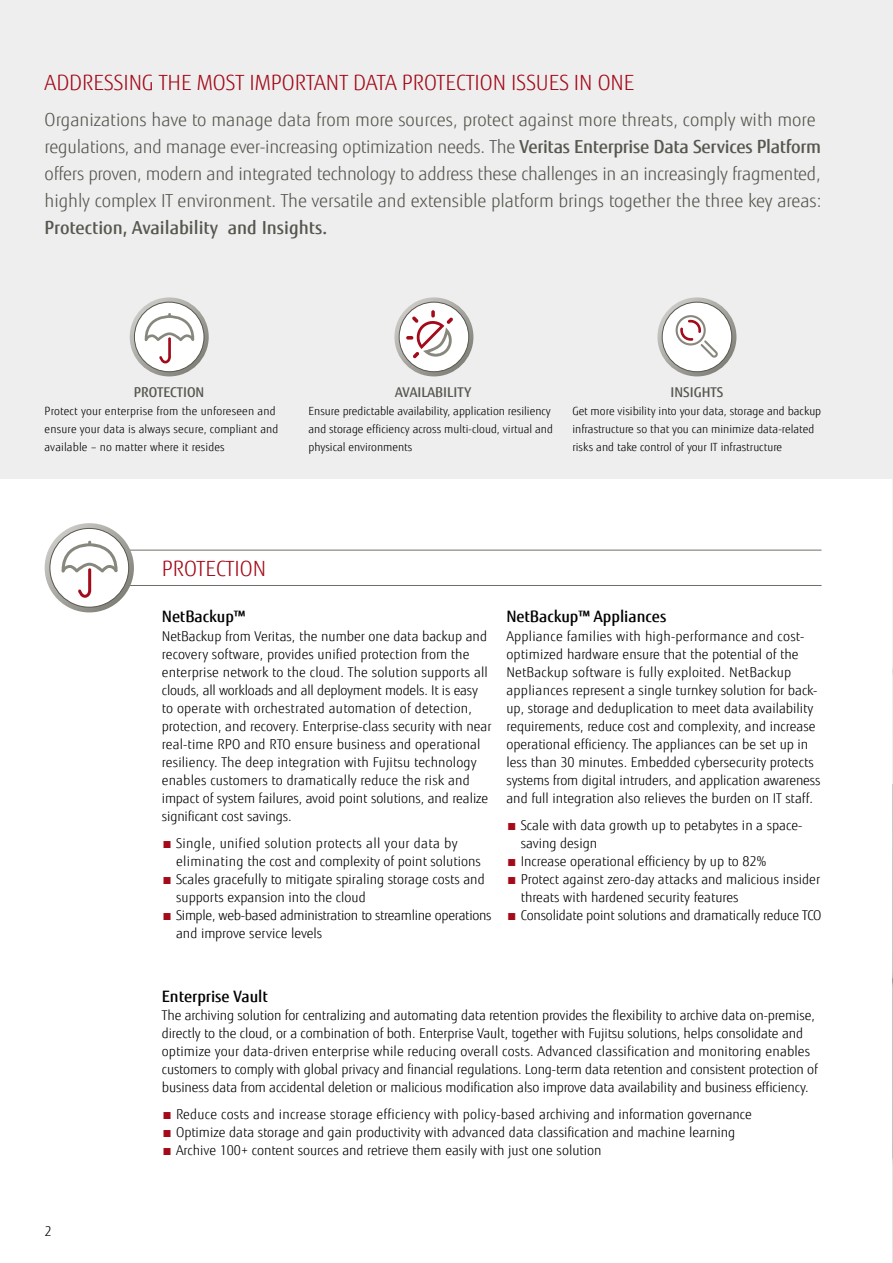
<style>
.page{position:relative;width:893px;height:1263px;background:#fff}
.page>*{position:absolute;margin:0;border:0;box-sizing:border-box;transform-origin:0 0}
.t1{font:300 21px "Fujitsu Sans";color:#a30b1a}
.t2{font:300 18px/27.2px "Fujitsu Sans";letter-spacing:-.015em;color:#57564f}
.t3{font:500 18px "Fujitsu Sans";color:#57564f}
.t4{font:500 15.75px "Fujitsu Sans";color:#000}
.t5{font:300 13.5px/18px "Fujitsu Sans";color:#000}
.t6{font:300 13.5px/18px "Fujitsu Sans";letter-spacing:.02em;color:#000}
.t7{font:300 13.5px/18px "Fujitsu Sans";letter-spacing:-.02em;color:#000}
.t8{font:500 13.5px "Fujitsu Sans";color:#57564f}
.t9{font:300 11.25px/18px "Fujitsu Sans";color:#000}
.s1{font-weight:500}
.s2{color:#a30b1a}
</style>
<div class="page">
<img style="left:892px;top:478px;width:1px;height:307px">
<img style="left:892px;top:785px;width:1px;height:478px">
<div style="left:0;top:0;width:893px;height:478px;background:#eee"></div>
<svg style="left:394px;top:297px;width:79px;height:79px"></svg>
<div style="left:399px;top:302px;width:70px;height:70px;background:#fff;border-radius:50%"></div>
<div style="left:399px;top:302px;width:70px;height:70px;border:1px solid #57564f;border-radius:50%"></div>
<svg style="left:406px;top:310px;width:47px;height:48px"></svg>
<svg style="left:130px;top:297px;width:79px;height:79px"></svg>
<div style="left:134px;top:302px;width:70px;height:70px;background:#fff;border-radius:50%"></div>
<div style="left:134px;top:302px;width:70px;height:70px;border:1px solid #57564f;border-radius:50%"></div>
<svg style="left:145px;top:313px;width:49px;height:50px"></svg>
<svg style="left:657px;top:297px;width:79px;height:79px"></svg>
<div style="left:662px;top:302px;width:70px;height:70px;background:#fff;border-radius:50%"></div>
<div style="left:662px;top:302px;width:70px;height:70px;border:1px solid #57564f;border-radius:50%"></div>
<svg style="left:676px;top:315px;width:42px;height:43px"></svg>
<hr style="left:81px;top:585px;width:740px;height:1px;background:#706f67">
<hr style="left:58px;top:550px;width:763px;height:1px;background:#706f67">
<svg style="left:45px;top:523px;width:89px;height:89px"></svg>
<div style="left:50px;top:528px;width:79px;height:79px;background:#fff;border-radius:50%"></div>
<div style="left:50px;top:528px;width:79px;height:79px;border:1px solid #57564f;border-radius:50%"></div>
<svg style="left:61px;top:541px;width:57px;height:57px"></svg>
<h1 class="t1" style="left:45px;top:70px;width:591px">ADDRESSING THE MOST IMPORTANT DATA PROTECTION ISSUES IN ONE</h1>
<p class="t2" style="left:45px;top:106px;width:778px">Organizations have to manage data from more sources, protect against more threats, comply with more regulations, and manage ever-increasing optimization needs. The <span class="s1">Veritas Enterprise Data Services Platform </span>offers proven, modern and integrated technology to address these challenges in an increasingly fragmented, highly complex IT environment. The versatile and extensible platform brings together the three key areas:</p>
<h2 class="t3" style="left:45px;top:216px;width:284px">Protection, Availability and Insights.</h2>
<p class="t8" style="left:134px;top:383px;width:72px">PROTECTION</p>
<p class="t9" style="left:45px;top:402px;width:235px">Protect your enterprise from the unforeseen and ensure your data is always secure, compliant and available – no matter where it resides</p>
<p class="t8" style="left:395px;top:383px;width:78px">AVAILABILITY</p>
<p class="t9" style="left:309px;top:402px;width:246px">Ensure predictable availability, application resiliency and storage efficiency across multi-cloud, virtual and physical environments</p>
<p class="t8" style="left:670px;top:383px;width:54px">INSIGHTS</p>
<p class="t9" style="left:572px;top:402px;width:250px">Get more visibility into your data, storage and backup infrastructure so that you can minimize data-related risks and take control of your IT infrastructure</p>
<h1 class="t1" style="left:162px;top:556px;width:106px">PROTECTION</h1>
<p class="t4" style="left:162px;top:607px;width:85px">NetBackup™</p>
<p class="t5" style="left:162px;top:627px;width:331px">NetBackup from Veritas, the number one data backup and recovery software, provides unified protection from the enterprise network to the cloud. The solution supports all clouds, all workloads and all deployment models. It is easy to operate with orchestrated automation of detection, protection, and recovery. Enterprise-class security with near real-time RPO and RTO ensure business and operational resiliency. The deep integration with Fujitsu technology enables customers to dramatically reduce the risk and impact of system failures, avoid point solutions, and realize significant cost savings.</p>
<p class="t6" style="left:176px;top:834px;width:306px;text-indent:-14px"><span class="s2">■</span> Single, unified solution protects all your data by eliminating the cost and complexity of point solutions</p>
<p class="t5" style="left:176px;top:870px;width:310px;text-indent:-14px"><span class="s2">■</span> Scales gracefully to mitigate spiraling storage costs and supports expansion into the cloud</p>
<p class="t7" style="left:176px;top:907px;width:317px;text-indent:-14px"><span class="s2">■</span> Simple, web-based administration to streamline operations and improve service levels</p>
<p class="t4" style="left:506px;top:607px;width:161px">NetBackup™ Appliances</p>
<p class="t5" style="left:506px;top:627px;width:316px">Appliance families with high-performance and cost&shy;optimized hardware ensure that the potential of the NetBackup software is fully exploited. NetBackup appliances represent a single turnkey solution for back&shy;up, storage and deduplication to meet data availability requirements, reduce cost and complexity, and increase operational efficiency. The appliances can be set up in less than 30 minutes. Embedded cybersecurity protects systems from digital intruders, and application awareness and full integration also relieves the burden on IT staff.</p>
<p class="t5" style="left:521px;top:816px;width:283px;text-indent:-14px"><span class="s2">■</span> Scale with data growth up to petabytes in a space&shy;saving design</p>
<p class="t5" style="left:506px;top:852px;width:261px"><span class="s2">■</span> Increase operational efficiency by up to 82%</p>
<p class="t5" style="left:521px;top:870px;width:301px;text-indent:-14px"><span class="s2">■</span> Protect against zero-day attacks and malicious insider threats with hardened security features</p>
<p class="t5" style="left:506px;top:907px;width:317px"><span class="s2">■</span> Consolidate point solutions and dramatically reduce TCO</p>
<p class="t5" style="left:45px;top:1223px;width:9px">2</p>
<p class="t4" style="left:162px;top:986px;width:108px">Enterprise Vault</p>
<p class="t5" style="left:162px;top:1006px;width:657px">The archiving solution for centralizing and automating data retention provides the flexibility to archive data on-premise, directly to the cloud, or a combination of both. Enterprise Vault, together with Fujitsu solutions, helps consolidate and optimize your data-driven enterprise while reducing overall costs. Advanced classification and monitoring enables customers to comply with global privacy and financial regulations. Long-term data retention and consistent protection of business data from accidental deletion or malicious modification also improve data availability and business efficiency.</p>
<p class="t5" style="left:162px;top:1105px;width:592px"><span class="s2">■</span> Reduce costs and increase storage efficiency with policy-based archiving and information governance</p>
<p class="t5" style="left:162px;top:1123px;width:575px"><span class="s2">■</span> Optimize data storage and gain productivity with advanced data classification and machine learning</p>
<p class="t5" style="left:162px;top:1141px;width:441px"><span class="s2">■</span> Archive 100+ content sources and retrieve them easily with just one solution</p>
</div>
